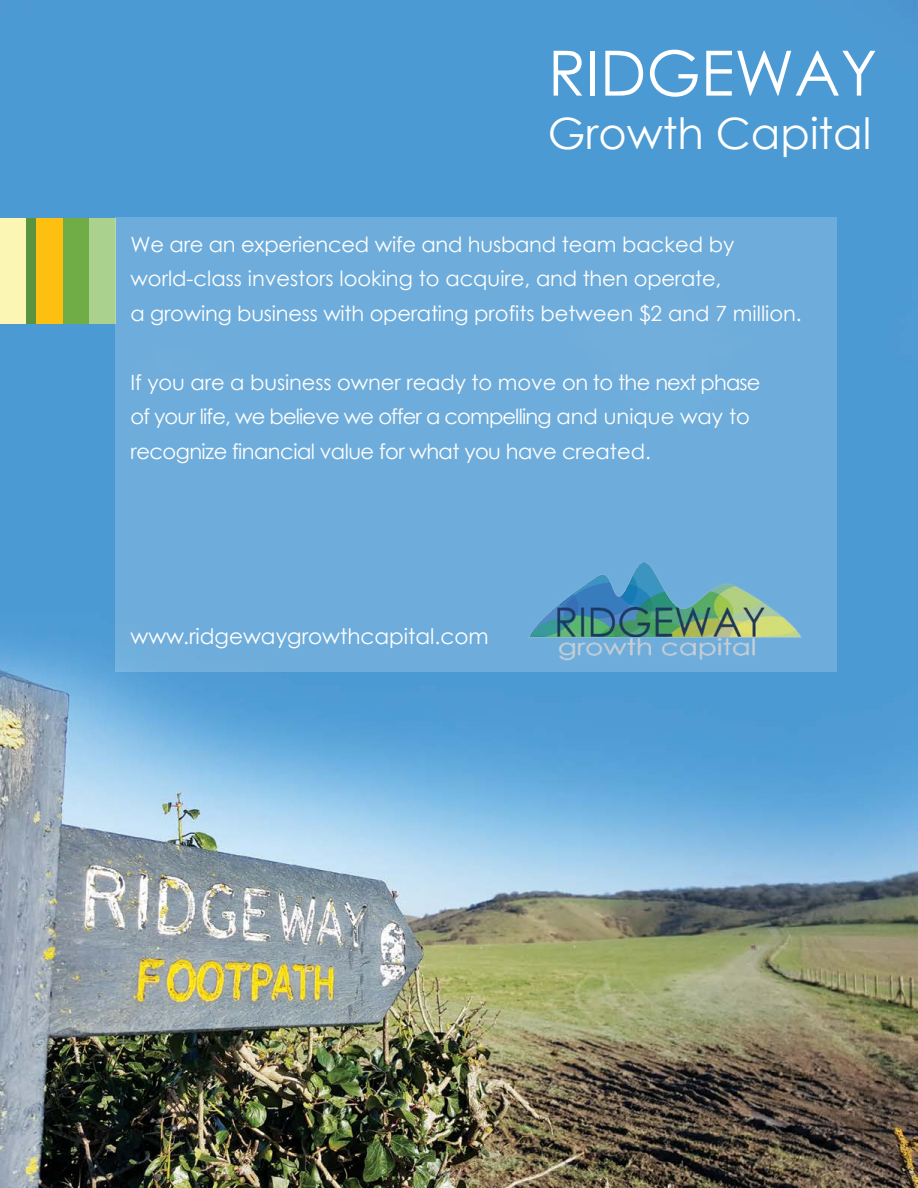
<style>
.page{position:relative;width:918px;height:1188px;background:#fff}
.page>*{position:absolute;margin:0;border:0;box-sizing:border-box;transform-origin:0 0}
.t1{font:62.4px "Century Gothic";color:#fff}
.t2{font:43.2px "Century Gothic";color:#fff}
.t3{font:21.45px "Century Gothic";color:#fff}
.t4{font:21px/34.5px "Century Gothic";letter-spacing:-.01em;color:#fff}
</style>
<div class="page">
<img style="left:0;top:0;width:918px;height:1188px">
<div style="left:89px;top:218px;width:27px;height:106px;background:#aad18d"></div>
<div style="left:63px;top:218px;width:26px;height:106px;background:#71ad46"></div>
<div style="left:26px;top:218px;width:10px;height:106px;background:#5b9441"></div>
<div style="left:36px;top:218px;width:27px;height:106px;background:#fdc010"></div>
<div style="left:0;top:218px;width:26px;height:106px;background:#fcf6b5"></div>
<div style="left:115px;top:217px;width:722px;height:455px;background:#6eaddb"></div>
<img style="left:529px;top:562px;width:273px;height:99px">
<h1 class="t1" style="left:548px;top:29px;width:331px">RIDGEWAY</h1>
<h2 class="t2" style="left:548px;top:104px;width:325px">Growth Capital</h2>
<p class="t4" style="left:131px;top:227px;width:673px">We are an experienced wife and husband team backed by world-class investors looking to acquire, and then operate,<br>a growing business with operating profits between $2 and 7 million.</p>
<p class="t4" style="left:131px;top:365px;width:631px">If you are a business owner ready to move on to the next phase of your life, we believe we offer a compelling and unique way to recognize financial value for what you have created.</p>
<p class="t3" style="left:131px;top:621px;width:360px">www.ridgewaygrowthcapital.com</p>
</div>
